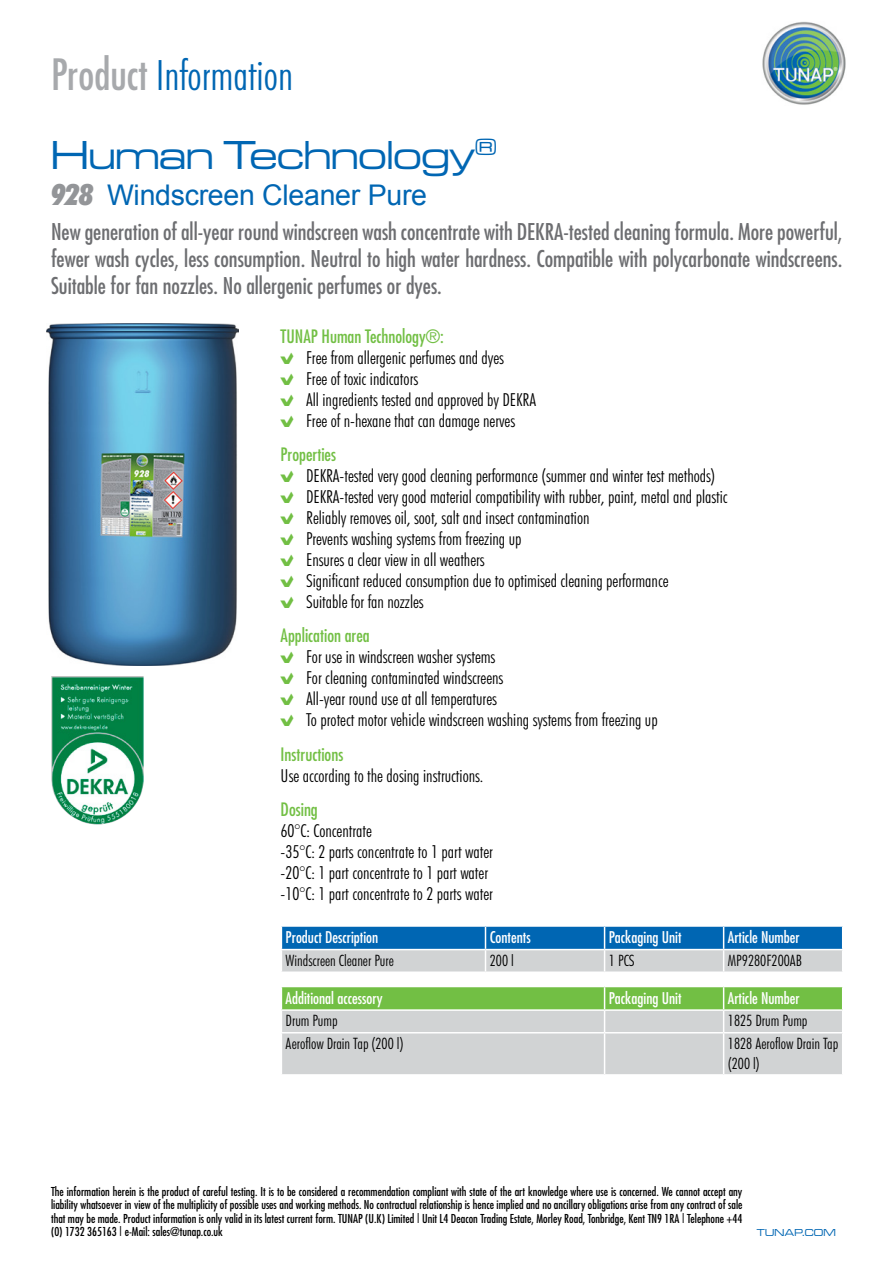
<style>
.page{position:relative;width:893px;height:1263px;background:#fff}
.page>*{position:absolute;margin:0;border:0;box-sizing:border-box;transform-origin:0 0}
.t1{font:300 condensed 42px "Futura BT";color:#0066b3}
.t2{font:42px "Microgramma D Medi Exte";color:#0066b3}
.t3{font:28.5px "Arial";letter-spacing:-.01em;color:#0066b3}
.t4{font:condensed 22.5px/27px "Futura";color:#6d6e71;text-align:justify}
.t5{font:300 condensed 18px/21px "Futura BT";color:#000}
.t6{font:condensed 18px "Futura";color:#72bf44}
.t7{font:300 condensed 15.75px/19.5px "Futura BT";color:#000}
.t8{font:condensed 15.75px "Futura";color:#fff}
.t9{font:condensed 12px/13.5px "Futura";color:#000;text-align:justify}
.t10{font:10.5px "Microgramma D Medi Exte";letter-spacing:.03em;color:#0066b3}
.s1{font-family:"Futura";font-weight:400;color:#a7a9ac}
.s2{font-family:"Futura BT";font-weight:900;font-style:italic;font-stretch:condensed;font-size:29.25px;color:#939598}
.s3{font-family:"Wuerth Num";font-weight:400;font-stretch:normal;color:#72bf44}
</style>
<div class="page">
<img style="left:762px;top:21px;width:84px;height:84px">
<img style="left:47px;top:324px;width:191px;height:341px">
<svg style="left:281px;top:926px;width:562px;height:46px;background:#70a2c7"></svg>
<hr style="left:724px;top:971px;width:119px;height:2px;background:#fff">
<svg style="left:281px;top:986px;width:562px;height:88px;background:#bacfb1"></svg>
<hr style="left:281px;top:1032px;width:324px;height:1px;background:#fff">
<hr style="left:281px;top:1033px;width:1px;height:41px;background:#fff">
<hr style="left:605px;top:1032px;width:119px;height:1px;background:#fff">
<hr style="left:604px;top:1033px;width:1px;height:41px;background:#fff">
<hr style="left:724px;top:1032px;width:119px;height:1px;background:#fff">
<hr style="left:723px;top:1033px;width:1px;height:41px;background:#fff">
<hr style="left:842px;top:1033px;width:1px;height:41px;background:#fff">
<img style="left:51px;top:676px;width:93px;height:148px">
<h1 class="t1" style="left:51px;top:49px;width:244px"><span class="s1">Product</span> Information</h1>
<h1 class="t2" style="left:51px;top:129px;width:447px">Human Technology<sup>®</sup></h1>
<h2 class="t3" style="left:51px;top:175px;width:377px"><span class="s2">928</span> Windscreen Cleaner Pure</h2>
<p class="t4" style="left:51px;top:218px;width:793px">New generation of all-year round windscreen wash concentrate with DEKRA-tested cleaning formula. More powerful, fewer wash cycles, less consumption. Neutral to high water hardness. Compatible with polycarbonate windscreens.<br>Suitable for fan nozzles. No allergenic perfumes or dyes.</p>
<p class="t6" style="left:281px;top:325px;width:165px">TUNAP Human Technology®:</p>
<p class="t5" style="left:281px;top:347px;width:257px"><span class="s3">B</span> Free from allergenic perfumes and dyes<br><span class="s3">B</span> Free of toxic indicators<br><span class="s3">B</span> All ingredients tested and approved by DEKRA <span class="s3">B</span> Free of n-hexane that can damage nerves</p>
<p class="t6" style="left:281px;top:443px;width:57px">Properties</p>
<p class="t5" style="left:281px;top:465px;width:449px"><span class="s3">B</span> DEKRA-tested very good cleaning performance (summer and winter test methods)<br><span class="s3">B</span> DEKRA-tested very good material compatibility with rubber, paint, metal and plastic <span class="s3">B</span> Reliably removes oil, soot, salt and insect contamination<br><span class="s3">B</span> Prevents washing systems from freezing up<br><span class="s3">B</span> Ensures a clear view in all weathers<br><span class="s3">B</span> Significant reduced consumption due to optimised cleaning performance<br><span class="s3">B</span> Suitable for fan nozzles</p>
<p class="t6" style="left:281px;top:624px;width:91px">Application area</p>
<p class="t5" style="left:281px;top:646px;width:378px"><span class="s3">B</span> For use in windscreen washer systems<br><span class="s3">B</span> For cleaning contaminated windscreens<br><span class="s3">B</span> All-year round use at all temperatures<br><span class="s3">B</span> To protect motor vehicle windscreen washing systems from freezing up</p>
<p class="t6" style="left:281px;top:742px;width:64px">Instructions</p>
<p class="t5" style="left:281px;top:764px;width:204px">Use according to the dosing instructions.</p>
<p class="t6" style="left:281px;top:798px;width:39px">Dosing</p>
<p class="t5" style="left:281px;top:820px;width:214px">60°C: Concentrate<br>-35°C: 2 parts concentrate to 1 part water -20°C: 1 part concentrate to 1 part water -10°C: 1 part concentrate to 2 parts water</p>
<p class="t8" style="left:286px;top:927px;width:94px">Product Description</p>
<p class="t8" style="left:490px;top:927px;width:42px">Contents</p>
<p class="t8" style="left:609px;top:927px;width:74px">Packaging Unit</p>
<p class="t8" style="left:728px;top:927px;width:73px">Article Number</p>
<p class="t7" style="left:286px;top:950px;width:110px">Windscreen Cleaner Pure</p>
<p class="t7" style="left:490px;top:950px;width:26px">200 l</p>
<p class="t7" style="left:609px;top:950px;width:27px">1 PCS</p>
<p class="t7" style="left:728px;top:950px;width:76px">MP9280F200AB</p>
<p class="t8" style="left:286px;top:988px;width:99px">Additional accessory</p>
<p class="t8" style="left:609px;top:988px;width:74px">Packaging Unit</p>
<p class="t8" style="left:728px;top:988px;width:73px">Article Number</p>
<p class="t7" style="left:286px;top:1011px;width:54px">Drum Pump</p>
<p class="t7" style="left:728px;top:1011px;width:81px">1825 Drum Pump</p>
<p class="t7" style="left:286px;top:1033px;width:119px">Aeroflow Drain Tap (200 l)</p>
<p class="t7" style="left:728px;top:1033px;width:112px">1828 Aeroflow Drain Tap (200 l)</p>
<p class="t9" style="left:51px;top:1184px;width:693px">The information herein is the product of careful testing. It is to be considered a recommendation compliant with state of the art knowledge where use is concerned. We cannot accept any liability whatsoever in view of the multiplicity of possible uses and working methods. No contractual relationship is hence implied and no ancillary obligations arise from any contract of sale that may be made. Product information is only valid in its latest current form. TUNAP (U.K) Limited | Unit L4 Deacon Trading Estate, Morley Road, Tonbridge, Kent TN9 1RA | Telephone +44 (0) 1732 365163 | e-Mail: sales@tunap.co.uk</p>
<p class="t10" style="left:757px;top:1226px;width:81px">TUNAP.COM</p>
</div>
